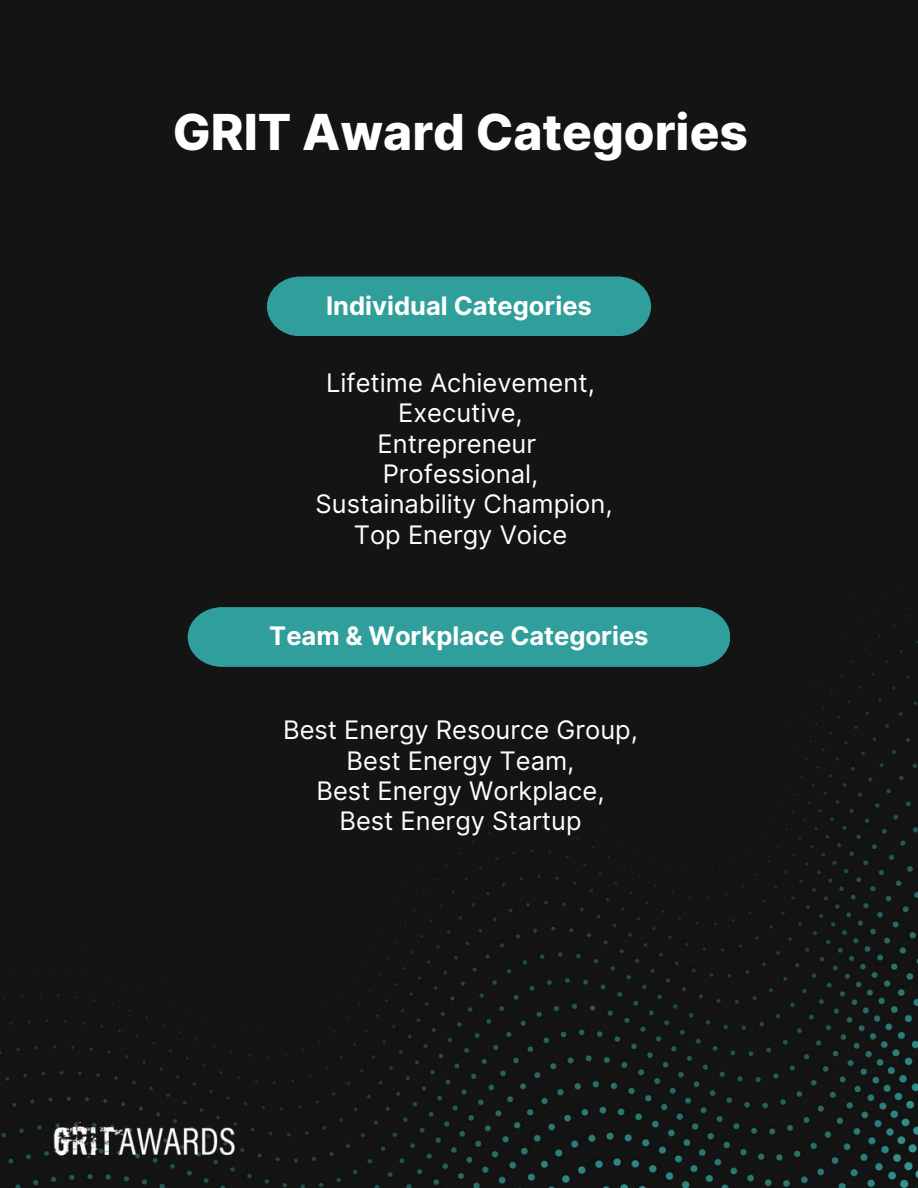
<style>
.page{position:relative;width:918px;height:1188px;background:#141414}
.page>*{position:absolute;margin:0;border:0;box-sizing:border-box;transform-origin:0 0}
.t1{font:800 49.65px "Inter";color:#fff}
.t2{font:25.5px "Inter";color:#fff}
.t3{font:700 25.5px "Inter";color:#fff}
</style>
<div class="page">
<img style="left:44px;top:1118px;width:201px;height:45px">
<div style="left:267px;top:277px;width:384px;height:59px;background:#309f9c"></div>
<div style="left:188px;top:607px;width:542px;height:60px;background:#309f9c"></div>
<p class="t1" style="left:173px;top:102px;width:577px">GRIT Award Categories</p>
<p class="t3" style="left:326px;top:290px;width:267px">Individual Categories</p>
<h1 class="t2" style="left:326px;top:367px;width:270px">Lifetime Achievement,</h1>
<h2 class="t2" style="left:398px;top:398px;width:126px">Executive,</h2>
<p class="t2" style="left:378px;top:428px;width:160px">Entrepreneur</p>
<p class="t2" style="left:383px;top:458px;width:157px">Professional,</p>
<p class="t2" style="left:316px;top:489px;width:298px">Sustainability Champion,</p>
<p class="t2" style="left:354px;top:519px;width:215px">Top Energy Voice</p>
<p class="t3" style="left:269px;top:621px;width:381px">Team &amp; Workplace Categories</p>
<p class="t2" style="left:283px;top:715px;width:356px">Best Energy Resource Group,</p>
<p class="t2" style="left:347px;top:745px;width:229px">Best Energy Team,</p>
<h2 class="t2" style="left:316px;top:776px;width:290px">Best Energy Workplace,</h2>
<p class="t2" style="left:339px;top:806px;width:244px">Best Energy Startup</p>
</div>
